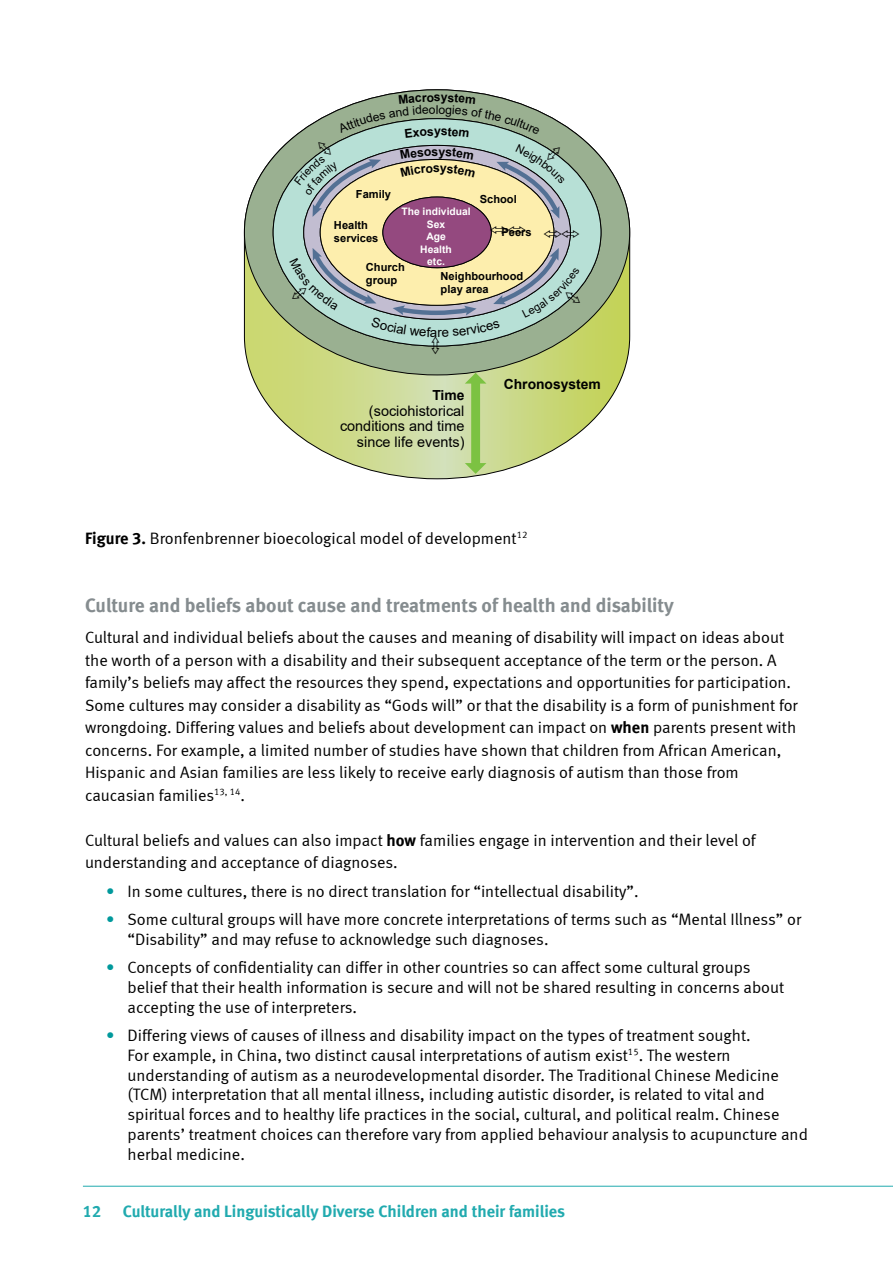
<style>
.page{position:relative;width:893px;height:1263px;background:#fff}
.page>*{position:absolute;margin:0;border:0;box-sizing:border-box;transform-origin:0 0}
.t1{font:19.5px "Meta Bold LF";color:#858c8f}
.t2{font:16.5px/19.8px "Meta Normal LF";color:#000}
.t3{font:16.5px "Meta Bold LF";color:#21aaaf}
.t4{font:14.4px/15.6px "Arial";color:#000;text-align:right}
.t5{font:700 13.95px "Arial";color:#000}
.t6{font:700 11.1px/13.4px "Arial";color:#000}
.t7{font:700 10.35px/12.5px "Arial";color:#fff;text-align:center}
.s1{font-family:"Meta Bold LF"}
.s2{color:#00999c}
</style>
<div class="page">
<hr style="left:83px;top:1186px;width:809px;height:1px;background:#21aaaf">
<svg style="left:251px;top:375px;width:372px;height:104px"></svg>
<svg style="left:244px;top:89px;width:386px;height:286px"></svg>
<svg style="left:273px;top:118px;width:328px;height:229px;background:#aec5a7"></svg>
<div style="left:471px;top:382px;width:9px;height:82px;background:#7cc242"></div>
<svg style="left:465px;top:373px;width:21px;height:11px"></svg>
<svg style="left:465px;top:463px;width:21px;height:11px"></svg>
<svg style="left:290px;top:93px;width:292px;height:262px;background:#bcc1ad"></svg>
<p class="t6" style="left:356px;top:188px;width:37px">Family</p>
<p class="t6" style="left:480px;top:193px;width:39px">School</p>
<p class="t7" style="left:401px;top:206px;width:71px">The individual<br>Sex<br>Age<br>Health<br>etc.</p>
<p class="t6" style="left:334px;top:218px;width:46px">Health services</p>
<p class="t6" style="left:366px;top:261px;width:40px">Church group</p>
<p class="t6" style="left:441px;top:269px;width:84px">Neighbourhood play area</p>
<p class="t6" style="left:501px;top:226px;width:32px">Peers</p>
<p class="t5" style="left:432px;top:385px;width:34px">Time</p>
<p class="t4" style="left:340px;top:403px;width:126px">(sociohistorical conditions and time since life events)</p>
<p class="t5" style="left:504px;top:374px;width:99px">Chronosystem</p>
<p class="t2" style="left:85px;top:528px;width:444px"><span class="s1">Figure 3.</span> Bronfenbrenner bioecological model of development<sup>12</sup></p>
<p class="t1" style="left:85px;top:594px;width:590px">Culture and beliefs about cause and treatments of health and disability</p>
<p class="t2" style="left:85px;top:626px;width:714px;line-height:22.5px">Cultural and individual beliefs about the causes and meaning of disability will impact on ideas about the worth of a person with a disability and their subsequent acceptance of the term or the person. A family’s beliefs may affect the resources they spend, expectations and opportunities for participation.<br>Some cultures may consider a disability as “Gods will” or that the disability is a form of punishment for wrongdoing. Differing values and beliefs about development can impact on <span class="s1">when</span> parents present with concerns. For example, a limited number of studies have shown that children from African American, Hispanic and Asian families are less likely to receive early diagnosis of autism than those from caucasian families<sup>13,</sup> <sup>14</sup>.</p>
<p class="t2" style="left:85px;top:829px;width:672px;line-height:22.5px">Cultural beliefs and values can also impact <span class="s1">how</span> families engage in intervention and their level of understanding and acceptance of diagnoses.</p>
<p class="t2" style="left:106px;top:881px;width:534px"><span class="s2">•</span> In some cultures, there is no direct translation for “intellectual disability”.</p>
<p class="t2" style="left:128px;top:909px;width:675px;text-indent:-21px"><span class="s2">•</span> Some cultural groups will have more concrete interpretations of terms such as “Mental Illness” or “Disability” and may refuse to acknowledge such diagnoses.</p>
<p class="t2" style="left:128px;top:957px;width:658px;text-indent:-21px"><span class="s2">•</span> Concepts of confidentiality can differ in other countries so can affect some cultural groups belief that their health information is secure and will not be shared resulting in concerns about accepting the use of interpreters.</p>
<p class="t2" style="left:128px;top:1025px;width:682px;text-indent:-21px"><span class="s2">•</span> Differing views of causes of illness and disability impact on the types of treatment sought.<br>For example, in China, two distinct causal interpretations of autism exist<sup>15</sup>. The western understanding of autism as a neurodevelopmental disorder. The Traditional Chinese Medicine (TCM) interpretation that all mental illness, including autistic disorder, is related to vital and spiritual forces and to healthy life practices in the social, cultural, and political realm. Chinese parents’ treatment choices can therefore vary from applied behaviour analysis to acupuncture and herbal medicine.</p>
<p class="t3" style="left:83px;top:1202px;width:20px">12</p>
<p class="t3" style="left:123px;top:1202px;width:444px">Culturally and Linguistically Diverse Children and their families</p>
</div>
